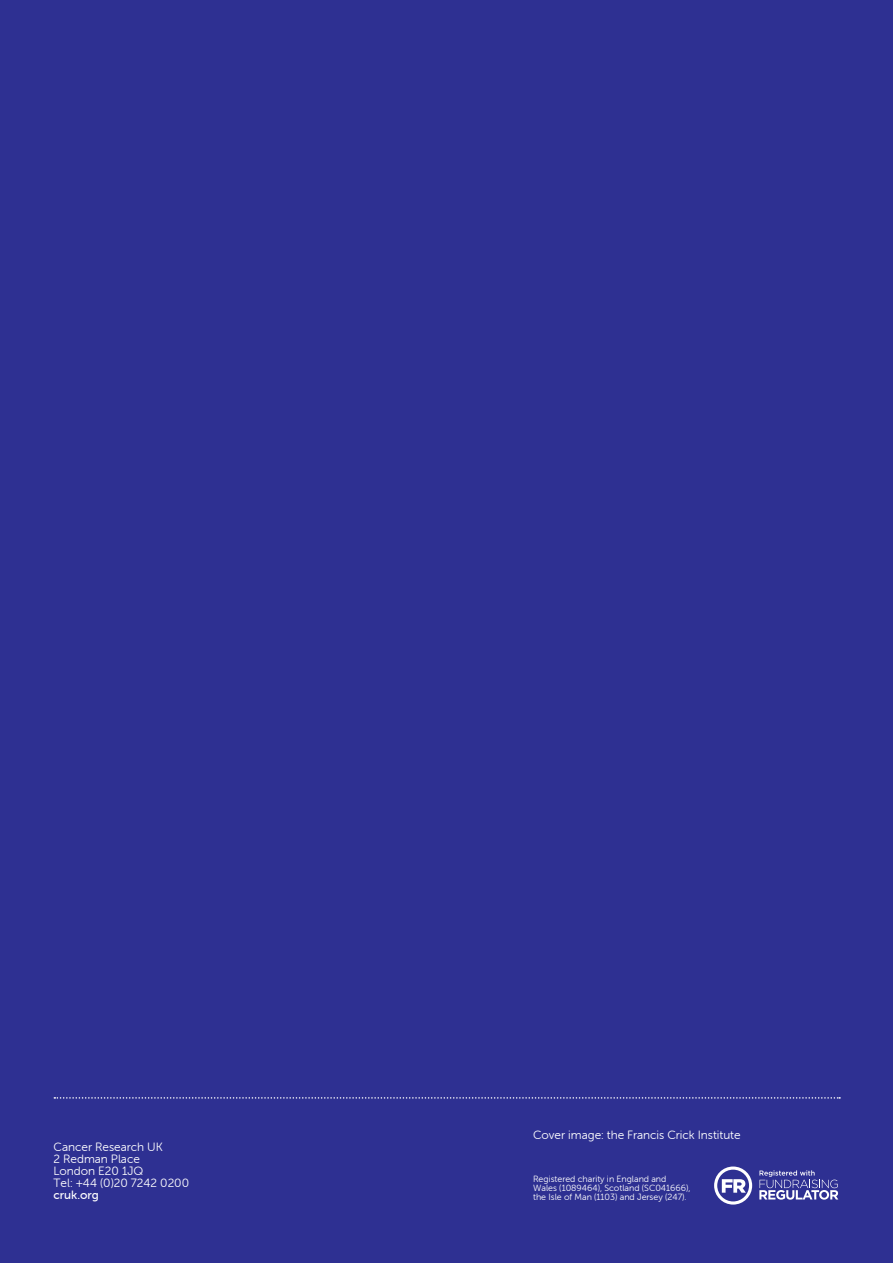
<style>
.page{position:relative;width:893px;height:1263px;background:#2e3092}
.page>*{position:absolute;margin:0;border:0;box-sizing:border-box;transform-origin:0 0}
.Body{font:12px "Museo Sans Rounded 300";color:#fff}
.Body-2{font:12px "Museo Sans Rounded 500";color:#fff}
.Body-3{font:9px/9px "Museo Sans Rounded 300";color:#fff}
</style>
<div class="page">
<svg style="left:54px;top:1097px;width:786px;height:2px"></svg>
<svg style="left:714px;top:1166px;width:38px;height:38px"></svg>
<svg style="left:759px;top:1170px;width:79px;height:30px"></svg>
<p class="Body" style="left:54px;top:1140px;width:111px">Cancer Research UK</p>
<p class="Body" style="left:54px;top:1152px;width:88px">2 Redman Place</p>
<p class="Body" style="left:54px;top:1164px;width:91px">London E20 1JQ</p>
<p class="Body" style="left:54px;top:1176px;width:137px">Tel: +44 (0)20 7242 0200</p>
<p class="Body-2" style="left:54px;top:1188px;width:47px">cruk.org</p>
<p class="Body" style="left:533px;top:1128px;width:209px">Cover image: the Francis Crick Institute</p>
<p class="Body-3" style="left:533px;top:1174px;width:159px">Registered charity in England and<br>Wales (1089464), Scotland (SC041666), the Isle of Man (1103) and Jersey (247).</p>
</div>
